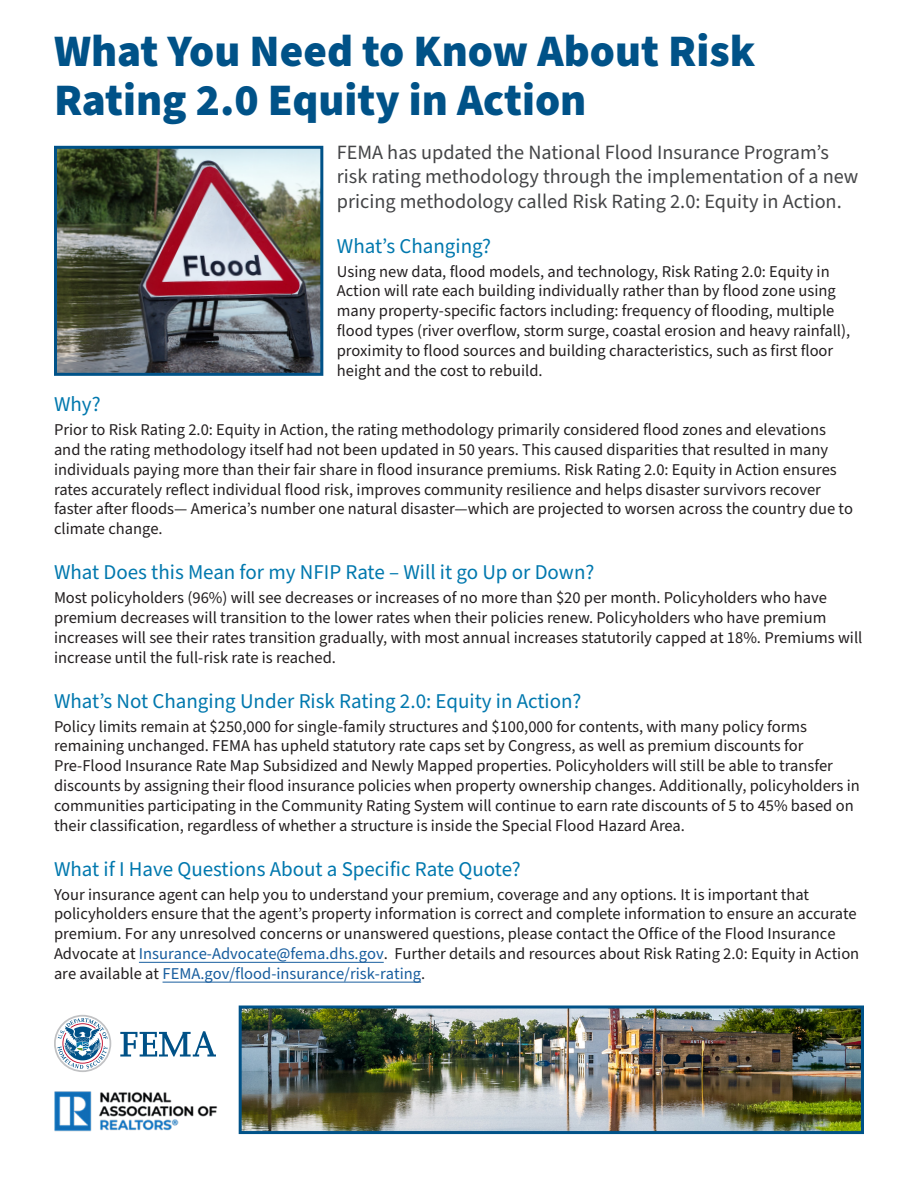
<style>
.page{position:relative;width:918px;height:1188px;background:#fff}
.page>*{position:absolute;margin:0;border:0;box-sizing:border-box;transform-origin:0 0}
.t1{font:900 45px/49.5px "Source Sans Pro";color:#005288}
.t2{font:21px "Source Sans Pro";color:#0078ae}
.t3{font:20.25px/24.3px "Source Sans Pro";color:#444547}
.t4{font:16.5px/19.8px "Source Sans Pro";color:#231f20}
.s1{color:#175d9e}
</style>
<div class="page">
<img style="left:243px;top:1010px;width:617px;height:120px">
<div style="left:239px;top:1006px;width:625px;height:128px;border:3px solid #005288"></div>
<img style="left:58px;top:150px;width:261px;height:222px">
<div style="left:54px;top:146px;width:269px;height:230px;border:3px solid #005288"></div>
<svg style="left:120px;top:1031px;width:96px;height:26px"></svg>
<svg style="left:54px;top:1015px;width:57px;height:57px"></svg>
<img style="left:54px;top:1091px;width:163px;height:41px">
<hr style="left:139px;top:962px;width:245px;height:1px;background:#175d9e">
<hr style="left:163px;top:982px;width:258px;height:1px;background:#175d9e">
<p class="t1" style="left:54px;top:27px;width:703px">What You Need to Know About Risk<br>Rating 2.0 Equity in Action</p>
<p class="t3" style="left:337px;top:141px;width:523px">FEMA has updated the National Flood Insurance Program’s risk rating methodology through the implementation of a new pricing methodology called Risk Rating 2.0: Equity in Action.</p>
<p class="t2" style="left:337px;top:232px;width:156px">What’s Changing?</p>
<p class="t4" style="left:337px;top:262px;width:515px">Using new data, flood models, and technology, Risk Rating 2.0: Equity in Action will rate each building individually rather than by flood zone using many property-specific factors including: frequency of flooding, multiple flood types (river overflow, storm surge, coastal erosion and heavy rainfall), proximity to flood sources and building characteristics, such as first floor height and the cost to rebuild.</p>
<p class="t2" style="left:54px;top:390px;width:48px">Why?</p>
<p class="t4" style="left:54px;top:420px;width:800px">Prior to Risk Rating 2.0: Equity in Action, the rating methodology primarily considered flood zones and elevations and the rating methodology itself had not been updated in 50 years. This caused disparities that resulted in many individuals paying more than their fair share in flood insurance premiums. Risk Rating 2.0: Equity in Action ensures rates accurately reflect individual flood risk, improves community resilience and helps disaster survivors recover faster after floods— America’s number one natural disaster—which are projected to worsen across the country due to climate change.</p>
<p class="t2" style="left:54px;top:558px;width:542px">What Does this Mean for my NFIP Rate – Will it go Up or Down?</p>
<p class="t4" style="left:54px;top:588px;width:810px">Most policyholders (96%) will see decreases or increases of no more than $20 per month. Policyholders who have premium decreases will transition to the lower rates when their policies renew. Policyholders who have premium increases will see their rates transition gradually, with most annual increases statutorily capped at 18%. Premiums will increase until the full-risk rate is reached.</p>
<p class="t2" style="left:54px;top:687px;width:529px">What’s Not Changing Under Risk Rating 2.0: Equity in Action?</p>
<p class="t4" style="left:54px;top:717px;width:807px">Policy limits remain at $250,000 for single-family structures and $100,000 for contents, with many policy forms remaining unchanged. FEMA has upheld statutory rate caps set by Congress, as well as premium discounts for Pre-Flood Insurance Rate Map Subsidized and Newly Mapped properties. Policyholders will still be able to transfer discounts by assigning their flood insurance policies when property ownership changes. Additionally, policyholders in communities participating in the Community Rating System will continue to earn rate discounts of 5 to 45% based on their classification, regardless of whether a structure is inside the Special Flood Hazard Area.</p>
<p class="t2" style="left:54px;top:855px;width:468px">What if I Have Questions About a Specific Rate Quote?</p>
<p class="t4" style="left:54px;top:885px;width:807px">Your insurance agent can help you to understand your premium, coverage and any options. It is important that policyholders ensure that the agent’s property information is correct and complete information to ensure an accurate premium. For any unresolved concerns or unanswered questions, please contact the Office of the Flood Insurance Advocate at <span class="s1">Insurance-Advocate@fema.dhs.gov</span>. Further details and resources about Risk Rating 2.0: Equity in Action are available at <span class="s1">FEMA.gov/flood-insurance/risk-rating</span>.</p>
</div>
